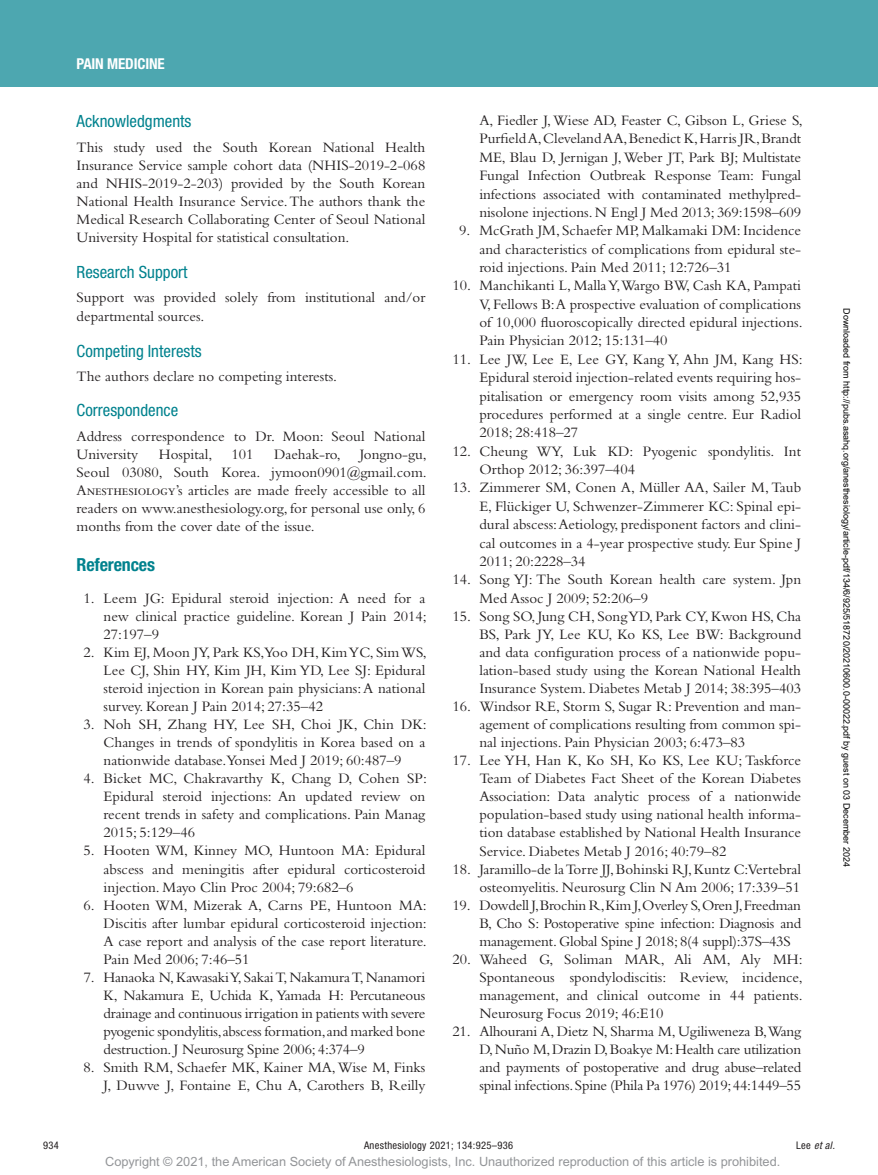
<style>
.page{position:relative;width:878px;height:1175px;background:#fff}
.page>*{position:absolute;margin:0;border:0;box-sizing:border-box;transform-origin:0 0}
.t1{font:700 condensed 18px "Helvetica Neue LT Std";color:#00828e}
.t2{font:condensed 16.8px "Helvetica Neue LT Std";color:#00828e}
.t3{font:15px/18px "Bembo Std";color:#231f20;text-align:justify}
.t4{font:700 condensed 15px "Helvetica Neue LT Std";letter-spacing:-.01em;color:#fff}
.t5{font:12.75px "Arial MT Std";color:#939598}
.t6{font:condensed 10.5px "Helvetica Neue LT Std";letter-spacing:.03em;color:#231f20}
.t7{font:italic condensed 10.5px "Helvetica Neue LT Std";color:#231f20}
.t8{font:9px "Arial";color:#000}
.s1{font-style:normal}
</style>
<div class="page">
<div style="left:0;top:0;width:878px;height:86px;background:#4da7b0"></div>
<p class="t4" style="left:77px;top:54px;width:90px">PAIN MEDICINE</p>
<p class="t2" style="left:77px;top:111px;width:116px">Acknowledgments</p>
<p class="t3" style="left:77px;top:138px;width:350px">This study used the South Korean National Health Insurance Service sample cohort data (NHIS-2019-2-068 and NHIS-2019-2-203) provided by the South Korean National Health Insurance Service. The authors thank the Medical Research Collaborating Center of Seoul National University Hospital for statistical consultation.</p>
<p class="t2" style="left:77px;top:262px;width:112px">Research Support</p>
<p class="t3" style="left:77px;top:288px;width:350px">Support was provided solely from institutional and/or departmental sources.</p>
<p class="t2" style="left:77px;top:341px;width:126px">Competing Interests</p>
<p class="t3" style="left:77px;top:367px;width:262px">The authors declare no competing interests.</p>
<p class="t2" style="left:77px;top:400px;width:103px">Correspondence</p>
<p class="t3" style="left:77px;top:426px;width:350px">Address correspondence to Dr. Moon: Seoul National<br>University</p>
<p class="t3" style="left:159px;top:444px;width:55px">Hospital,</p>
<p class="t3" style="left:231px;top:444px;width:24px">101</p>
<p class="t3" style="left:274px;top:444px;width:68px">Daehak-ro,</p>
<p class="t3" style="left:77px;top:444px;width:352px;text-indent:283px">Jongno-gu, Seoul 03080, South Korea. jymoon0901@gmail.com.<br>Anesthesiology’s articles are made freely accessible to all readers on www.anesthesiology.org, for personal use only, 6 months from the cover date of the issue.</p>
<p class="t1" style="left:77px;top:554px;width:80px">References</p>
<p class="t3" style="left:104px;top:589px;width:325px;text-indent:-20px">1. Leem JG: Epidural steroid injection: A need for a new clinical practice guideline. Korean J Pain 2014; 27:197–9</p>
<p class="t3" style="left:104px;top:643px;width:325px;text-indent:-20px">2. Kim EJ, Moon JY, Park KS,Yoo DH, Kim YC, Sim WS, Lee CJ, Shin HY, Kim JH, Kim YD, Lee SJ: Epidural steroid injection in Korean pain physicians: A national survey. Korean J Pain 2014; 27:35–42</p>
<p class="t3" style="left:104px;top:715px;width:325px;text-indent:-20px">3. Noh SH, Zhang HY, Lee SH, Choi JK, Chin DK:<br>Changes in trends of spondylitis in Korea based on a nationwide database.Yonsei Med J 2019; 60:487–9</p>
<p class="t3" style="left:104px;top:769px;width:325px;text-indent:-20px">4. Bicket MC, Chakravarthy K, Chang D, Cohen SP:<br>Epidural steroid injections: An updated review on recent trends in safety and complications. Pain Manag 2015; 5:129–46</p>
<p class="t3" style="left:104px;top:841px;width:323px;text-indent:-20px">5. Hooten WM, Kinney MO, Huntoon MA: Epidural abscess and meningitis after epidural corticosteroid injection. Mayo Clin Proc 2004; 79:682–6</p>
<p class="t3" style="left:104px;top:895px;width:325px;text-indent:-20px">6. Hooten WM, Mizerak A, Carns PE, Huntoon MA:<br>Discitis after lumbar epidural corticosteroid injection:<br>A case report and analysis of the case report literature.<br>Pain Med 2006; 7:46–51</p>
<p class="t3" style="left:104px;top:967px;width:323px;text-indent:-20px">7. Hanaoka N, Kawasaki Y, Sakai T, Nakamura T, Nanamori K, Nakamura E, Uchida K, Yamada H: Percutaneous drainage and continuous irrigation in patients with severe pyogenic spondylitis, abscess formation, and marked bone destruction. J Neurosurg Spine 2006; 4:374–9</p>
<p class="t3" style="left:83px;top:1057px;width:343px;text-align:right">8. Smith RM, Schaefer MK, Kainer MA, Wise M, Finks<br>J, Duwve J, Fontaine E, Chu A, Carothers B, Reilly</p>
<p class="t3" style="left:479px;top:111px;width:325px">A, Fiedler J, Wiese AD, Feaster C, Gibson L, Griese S, Purfield A, Cleveland AA, Benedict K, Harris JR, Brandt ME, Blau D, Jernigan J, Weber JT, Park BJ; Multistate Fungal Infection Outbreak Response Team: Fungal infections associated with contaminated methylpred&shy;nisolone injections. N Engl J Med 2013; 369:1598–609</p>
<p class="t3" style="left:479px;top:221px;width:323px;text-indent:-20px">9. McGrath JM, Schaefer MP, Malkamaki DM: Incidence and characteristics of complications from epidural ste&shy;roid injections. Pain Med 2011; 12:726–31</p>
<p class="t3" style="left:479px;top:276px;width:325px;text-indent:-27px">10. Manchikanti L, Malla Y,Wargo BW, Cash KA, Pampati V, Fellows B: A prospective evaluation of complications of 10,000 fluoroscopically directed epidural injections.<br>Pain Physician 2012; 15:131–40</p>
<p class="t3" style="left:479px;top:350px;width:325px;text-indent:-27px">11. Lee JW, Lee E, Lee GY, Kang Y, Ahn JM, Kang HS:<br>Epidural steroid injection-related events requiring hos&shy;pitalisation or emergency room visits among 52,935 procedures performed at a single centre. Eur Radiol 2018; 28:418–27</p>
<p class="t3" style="left:479px;top:441px;width:323px;text-indent:-27px">12. Cheung WY, Luk KD: Pyogenic spondylitis. Int<br>Orthop 2012; 36:397–404</p>
<p class="t3" style="left:479px;top:478px;width:323px;text-indent:-27px">13. Zimmerer SM, Conen A, Müller AA, Sailer M, Taub E, Flückiger U, Schwenzer-Zimmerer KC: Spinal epi&shy;dural abscess: Aetiology, predisponent factors and clini&shy;cal outcomes in a 4-year prospective study. Eur Spine J 2011; 20:2228–34</p>
<p class="t3" style="left:479px;top:570px;width:323px;text-indent:-27px">14. Song YJ: The South Korean health care system. Jpn<br>Med Assoc J 2009; 52:206–9</p>
<p class="t3" style="left:479px;top:606px;width:323px;text-indent:-27px">15. Song SO, Jung CH, Song YD, Park CY, Kwon HS, Cha BS, Park JY, Lee KU, Ko KS, Lee BW: Background and data configuration process of a nationwide popu&shy;lation-based study using the Korean National Health Insurance System. Diabetes Metab J 2014; 38:395–403</p>
<p class="t3" style="left:479px;top:697px;width:323px;text-indent:-27px">16. Windsor RE, Storm S, Sugar R: Prevention and man&shy;agement of complications resulting from common spi&shy;nal injections. Pain Physician 2003; 6:473–83</p>
<p class="t3" style="left:479px;top:751px;width:323px;text-indent:-27px">17. Lee YH, Han K, Ko SH, Ko KS, Lee KU; Taskforce Team of Diabetes Fact Sheet of the Korean Diabetes Association: Data analytic process of a nationwide population-based study using national health informa&shy;tion database established by National Health Insurance Service. Diabetes Metab J 2016; 40:79–82</p>
<p class="t3" style="left:452px;top:859px;width:350px;text-align:right">18. Jaramillo-de la Torre JJ, Bohinski RJ, Kuntz C:Vertebral osteomyelitis. Neurosurg Clin N Am 2006; 17:339–51</p>
<p class="t3" style="left:479px;top:895px;width:323px;text-indent:-27px">19. Dowdell J, Brochin R,Kim J, Overley S,Oren J, Freedman B, Cho S: Postoperative spine infection: Diagnosis and management. Global Spine J 2018; 8(4 suppl):37S–43S</p>
<p class="t3" style="left:479px;top:950px;width:325px;text-indent:-27px">20. Waheed G, Soliman MAR, Ali AM, Aly MH:<br>Spontaneous spondylodiscitis: Review, incidence, management, and clinical outcome in 44 patients.<br>Neurosurg Focus 2019; 46:E10</p>
<p class="t3" style="left:479px;top:1022px;width:323px;text-indent:-27px">21. Alhourani A, Dietz N, Sharma M, Ugiliweneza B,Wang D, Nuño M, Drazin D, Boakye M: Health care utilization and payments of postoperative and drug abuse–related spinal infections. Spine (Phila Pa 1976) 2019; 44:1449–55</p>
<p class="t8" style="left:850px;top:308px;width:560px;rotate:90deg">Downloaded from http://pubs.asahq.org/anesthesiology/article-pdf/134/6/925/518720/20210600.0-00022.pdf by guest on 03 December 2024</p>
<p class="t6" style="left:43px;top:1139px;width:17px">934</p>
<p class="t6" style="left:364px;top:1139px;width:151px">Anesthesiology 2021; 134:925–936</p>
<p class="t7" style="left:796px;top:1139px;width:40px"><span class="s1">Lee</span> et al.</p>
<p class="t5" style="left:105px;top:1154px;width:676px">Copyright © 2021, the American Society of Anesthesiologists, Inc. Unauthorized reproduction of this article is prohibited.</p>
</div>
